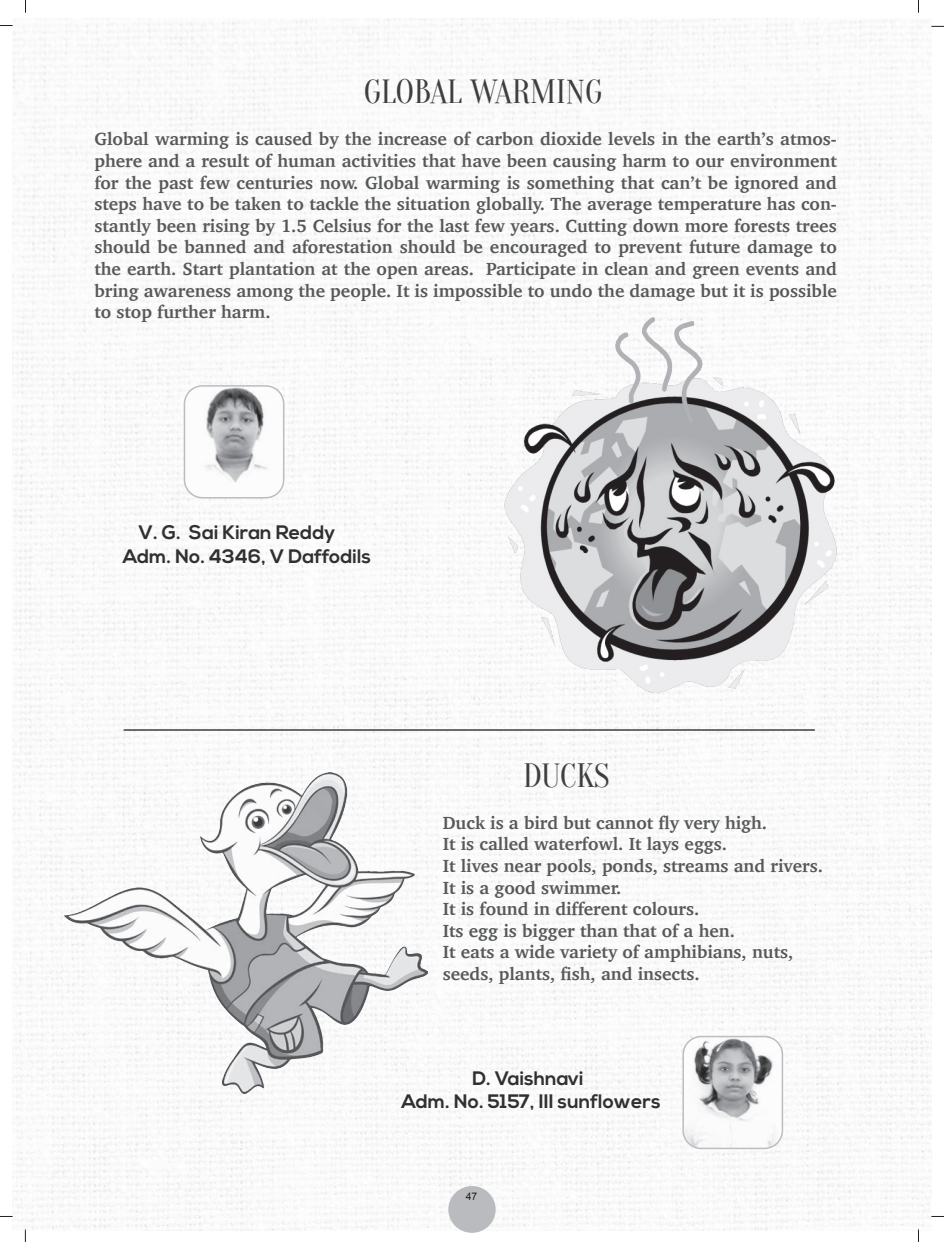
<style>
.page{position:relative;width:944px;height:1242px;background:#fff}
.page>*{position:absolute;margin:0;border:0;box-sizing:border-box;transform-origin:0 0}
.t1{font:33px "Oranienbaum";color:#3e3e3f}
.t2{font:700 19.5px "Nexa";color:#312f30}
.t3{font:700 18px/21.6px "Charter";color:#57585a;text-align:justify}
.t4{font:10.5px "Arial";color:#231f20}
</style>
<div class="page">
<svg style="left:25px;top:0;width:1px;height:13px"></svg>
<svg style="left:0;top:25px;width:13px;height:1px"></svg>
<svg style="left:931px;top:26px;width:13px;height:1px"></svg>
<svg style="left:0;top:1216px;width:13px;height:1px"></svg>
<svg style="left:931px;top:1216px;width:13px;height:1px"></svg>
<svg style="left:25px;top:1230px;width:1px;height:12px"></svg>
<svg style="left:918px;top:0;width:1px;height:13px"></svg>
<svg style="left:918px;top:1230px;width:1px;height:12px"></svg>
<img style="left:13px;top:18px;width:918px;height:1212px">
<div style="left:448px;top:1186px;width:48px;height:46px;background:#babbbe;border-radius:50%"></div>
<img style="left:184px;top:386px;width:100px;height:112px">
<div style="left:184px;top:385px;width:100px;height:113px;border:2px solid #bcbdc0;border-radius:18px"></div>
<hr style="left:124px;top:729px;width:691px;height:2px;background:#3e3e3f">
<img style="left:504px;top:317px;width:333px;height:375px">
<img style="left:683px;top:1036px;width:99px;height:112px">
<div style="left:682px;top:1035px;width:101px;height:114px;border:2px solid #bcbdc0;border-radius:18px"></div>
<img style="left:65px;top:772px;width:363px;height:321px">
<p class="t1" style="left:364px;top:73px;width:240px">GLOBAL WARMING</p>
<p class="t3" style="left:94px;top:128px;width:744px">Global warming is caused by the increase of carbon dioxide levels in the earth’s atmos&shy;phere and a result of human activities that have been causing harm to our environment for the past few centuries now. Global warming is something that can’t be ignored and steps have to be taken to tackle the situation globally. The average temperature has con&shy;stantly been rising by 1.5 Celsius for the last few years. Cutting down more forests trees should be banned and aforestation should be encouraged to prevent future damage to the earth. Start plantation at the open areas. Participate in clean and green events and bring awareness among the people. It is impossible to undo the damage but it is possible to stop further harm.</p>
<p class="t2" style="left:139px;top:521px;width:198px">V. G. Sai Kiran Reddy</p>
<p class="t2" style="left:123px;top:544px;width:250px">Adm. No. 4346, V Daffodils</p>
<p class="t1" style="left:523px;top:757px;width:88px">DUCKS</p>
<p class="t3" style="left:443px;top:811px;width:326px">Duck is a bird but cannot fly very high.</p>
<p class="t3" style="left:443px;top:833px;width:286px">It is called waterfowl. It lays eggs.</p>
<p class="t3" style="left:443px;top:854px;width:382px">It lives near pools, ponds, streams and rivers.</p>
<p class="t3" style="left:443px;top:876px;width:180px">It is a good swimmer.</p>
<p class="t3" style="left:443px;top:898px;width:258px">It is found in different colours.</p>
<p class="t3" style="left:443px;top:919px;width:294px">Its egg is bigger than that of a hen.</p>
<p class="t3" style="left:443px;top:941px;width:352px">It eats a wide variety of amphibians, nuts,</p>
<p class="t3" style="left:443px;top:962px;width:259px">seeds, plants, fish, and insects.</p>
<p class="t2" style="left:472px;top:1067px;width:113px">D. Vaishnavi</p>
<p class="t2" style="left:401px;top:1090px;width:261px">Adm. No. 5157, III sunflowers</p>
<p class="t4" style="left:466px;top:1189px;width:13px">47</p>
</div>
